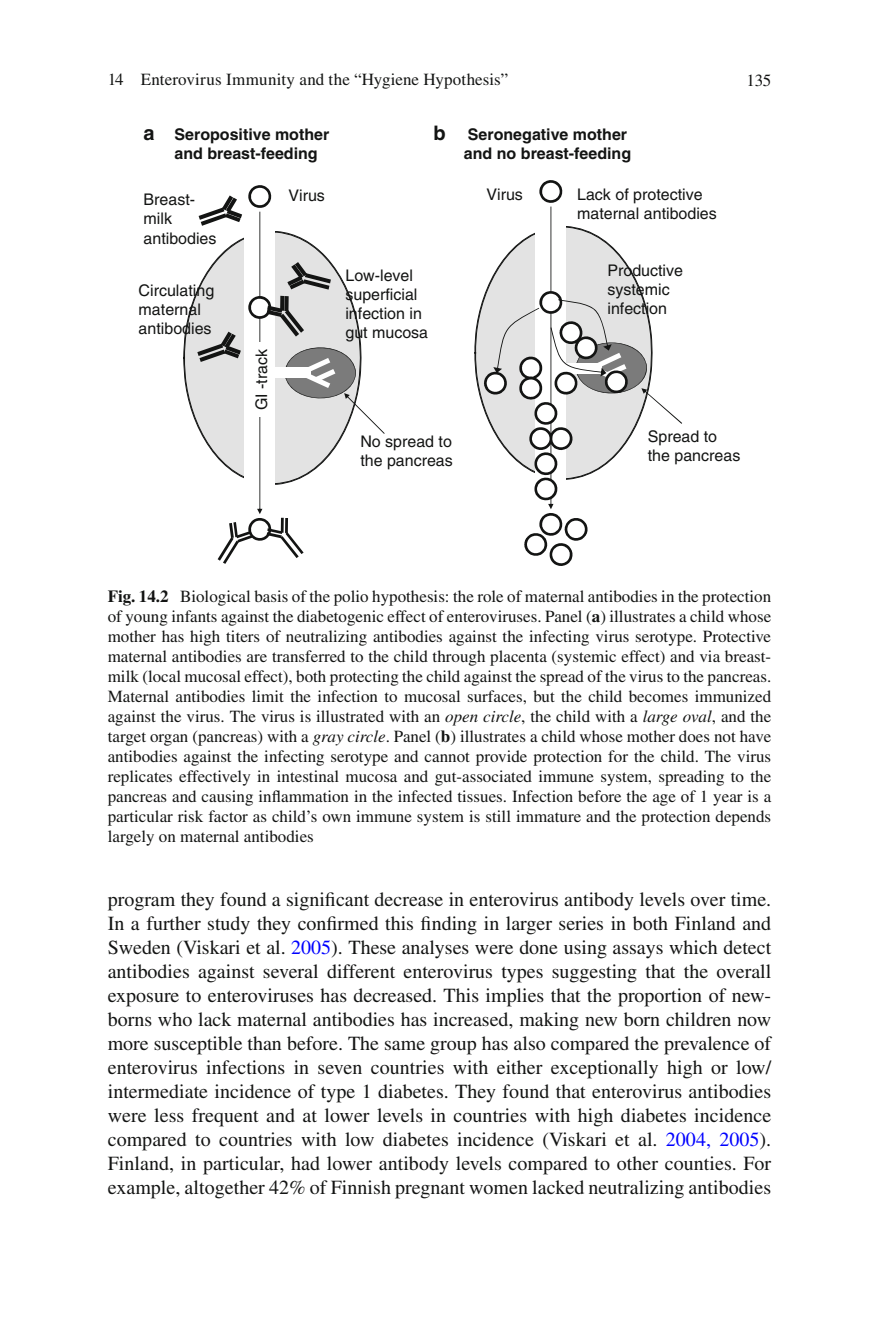
<style>
.page{position:relative;width:879px;height:1333px;background:#fff}
.page>*{position:absolute;margin:0;border:0;box-sizing:border-box;transform-origin:0 0}
.t1{font:20px/24px "Times";color:#131413;text-align:justify}
.t2{font:700 20px "Helvetica";color:#131413}
.t3{font:17px/20px "Times";color:#131413;text-align:justify}
.t4{font:16px/19.2px "Helvetica";color:#131413}
.t5{font:700 16px/19.2px "Helvetica";color:#131413}
.s1{font-weight:700}
.s2{font-style:italic}
.s3{color:#00f}
</style>
<div class="page">
<svg style="left:183px;top:185px;width:202px;height:379px"></svg>
<svg style="left:474px;top:180px;width:208px;height:386px"></svg>
<p class="t3" style="left:108px;top:71px;width:402px">14 Enterovirus Immunity and the “Hygiene Hypothesis”</p>
<p class="t3" style="left:746px;top:72px;width:26px">135</p>
<p class="t2" style="left:144px;top:124px;width:13px">a</p>
<p class="t2" style="left:434px;top:124px;width:14px">b</p>
<p class="t5" style="left:175px;top:126px;width:156px">Seropositive mother and breast-feeding</p>
<p class="t5" style="left:464px;top:126px;width:169px">Seronegative mother and no breast-feeding</p>
<p class="t4" style="left:144px;top:191px;width:74px">Breast&shy;milk antibodies</p>
<p class="t4" style="left:288px;top:188px;width:38px">Virus</p>
<p class="t4" style="left:486px;top:186px;width:38px">Virus</p>
<p class="t4" style="left:577px;top:186px;width:141px">Lack of protective maternal antibodies</p>
<p class="t4" style="left:139px;top:282px;width:77px">Circulating maternal antibodies</p>
<p class="t4" style="left:253px;top:410px;width:63px;rotate:-90deg">GI -track</p>
<p class="t4" style="left:345px;top:267px;width:84px">Low-level superficial infection in gut mucosa</p>
<p class="t4" style="left:607px;top:262px;width:77px">Productive systemic infection</p>
<p class="t4" style="left:360px;top:433px;width:94px">No spread to the pancreas</p>
<p class="t4" style="left:648px;top:428px;width:94px">Spread to the pancreas</p>
<p class="t3" style="left:108px;top:587px;width:665px"><span class="s1">Fig. 14.2</span> Biological basis of the polio hypothesis: the role of maternal antibodies in the protection of young infants against the diabetogenic effect of enteroviruses. Panel ( <span class="s1">a</span> ) illustrates a child whose mother has high titers of neutralizing antibodies against the infecting virus serotype. Protective maternal antibodies are transferred to the child through placenta (systemic effect) and via breast&shy;milk (local mucosal effect), both protecting the child against the spread of the virus to the pancreas.<br>Maternal antibodies limit the infection to mucosal surfaces, but the child becomes immunized against the virus. The virus is illustrated with an <span class="s2">open circle</span> , the child with a <span class="s2">large oval</span> , and the target organ (pancreas) with a <span class="s2">gray circle</span> . Panel ( <span class="s1">b</span> ) illustrates a child whose mother does not have antibodies against the infecting serotype and cannot provide protection for the child. The virus replicates effectively in intestinal mucosa and gut-associated immune system, spreading to the pancreas and causing in fl ammation in the infected tissues. Infection before the age of 1 year is a particular risk factor as child’s own immune system is still immature and the protection depends largely on maternal antibodies</p>
<p class="t1" style="left:108px;top:889px;width:665px">program they found a signi fi cant decrease in enterovirus antibody levels over time.<br>In a further study they con fi rmed this fi nding in larger series in both Finland and Sweden (Viskari et al. <span class="s3">2005</span> ) . These analyses were done using assays which detect antibodies against several different enterovirus types suggesting that the overall exposure to enteroviruses has decreased. This implies that the proportion of new&shy;borns who lack maternal antibodies has increased, making new born children now more susceptible than before. The same group has also compared the prevalence of enterovirus infections in seven countries with either exceptionally high or low/ intermediate incidence of type 1 diabetes. They found that enterovirus antibodies were less frequent and at lower levels in countries with high diabetes incidence compared to countries with low diabetes incidence (Viskari et al. <span class="s3">2004, 2005</span> ) .<br>Finland, in particular, had lower antibody levels compared to other counties. For example, altogether 42% of Finnish pregnant women lacked neutralizing antibodies</p>
</div>
